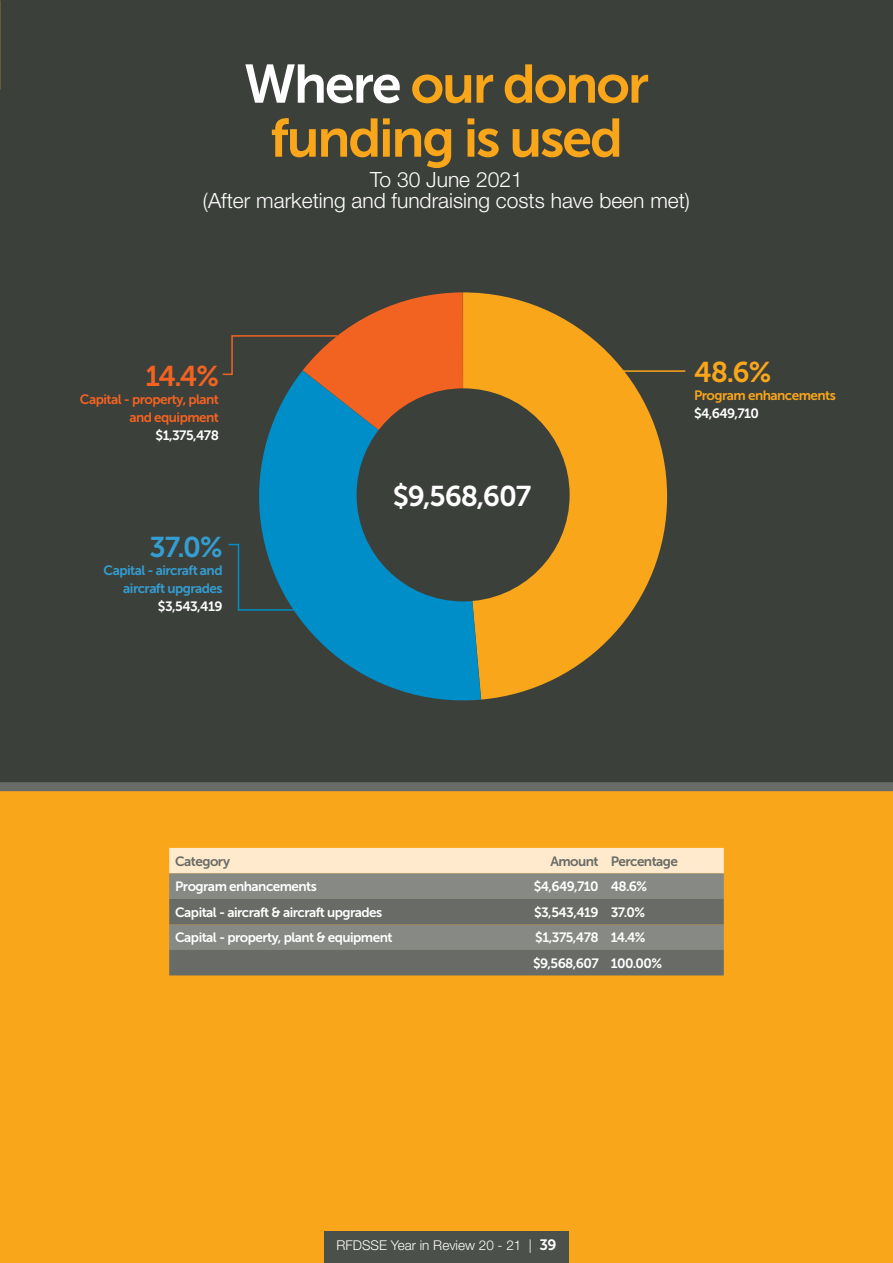
<style>
.page{position:relative;width:893px;height:1263px;background:#fff}
.page>*{position:absolute;margin:0;border:0;box-sizing:border-box;transform-origin:0 0}
.t1{font:54px/54px "Museo Sans 700";letter-spacing:-.04em;color:#faa61a;text-align:center}
.t2{font:28.5px "Museo Sans 700";letter-spacing:-.04em;color:#fff}
.t3{font:28.5px "Museo Sans 700";color:#faa61a}
.t4{font:28.5px "Museo Sans 700";color:#349ed1}
.t5{font:28.5px "Museo Sans 700";color:#f26322}
.t6{font:300 21px/21px "Helvetica Neue LT Pro";color:#fff;text-align:center}
.t7{font:13.5px/25.5px "Museo Sans 700";letter-spacing:-.04em;color:#fff}
.t8{font:13.5px/18px "Museo Sans 700";letter-spacing:-.04em;color:#349ed1;text-align:right}
.t9{font:13.5px/18px "Museo Sans 700";letter-spacing:-.04em;color:#f26322;text-align:right}
.t10{font:300 13.5px "Helvetica Neue LT Pro";color:#fff}
.t11{font:13.5px "Museo Sans 700";letter-spacing:-.04em;color:#686b66}
.t12{font:13.5px "Museo Sans 700";letter-spacing:-.04em;color:#faa61a}
.s1{color:#fff}
.s2{font-family:"Museo Sans 700";font-weight:400;font-size:15px}
</style>
<div class="page">
<div style="left:0;top:0;width:893px;height:796px;background:#3c403b"></div>
<div style="left:0;top:787px;width:893px;height:476px;background:#faa61a"></div>
<svg style="left:169px;top:848px;width:555px;height:127px;background:#929085"></svg>
<svg style="left:228px;top:543px;width:27px;height:68px"></svg>
<hr style="left:586px;top:370px;width:99px;height:2px;background:#faa61a">
<div style="left:0;top:782px;width:893px;height:9px;background:#686b66"></div>
<svg style="left:463px;top:292px;width:204px;height:408px;fill:#faa61a"></svg>
<svg style="left:255px;top:370px;width:226px;height:331px;fill:#008ec8"></svg>
<svg style="left:222px;top:292px;width:241px;height:204px"></svg>
<div style="left:357px;top:388px;width:213px;height:213px;background:#3c403b;border-radius:50%"></div>
<div style="left:324px;top:1231px;width:244px;height:32px;background:#4c504a"></div>
<h1 class="t1" style="left:244px;top:57px;width:407px"><span class="s1">Where</span> our donor funding is used</h1>
<h3 class="t6" style="left:203px;top:168px;width:488px">To 30 June 2021<br>(After marketing and fundraising costs have been met)</h3>
<h2 class="t5" style="left:145px;top:360px;width:75px">14.4%</h2>
<p class="t9" style="left:80px;top:390px;width:140px">Capital - property, plant and equipment</p>
<p class="t7" style="left:155px;top:422px;width:65px">$1,375,478</p>
<h2 class="t4" style="left:150px;top:531px;width:74px">37.0%</h2>
<p class="t8" style="left:104px;top:561px;width:120px">Capital - aircraft and aircraft upgrades</p>
<p class="t7" style="left:158px;top:593px;width:66px">$3,543,419</p>
<h2 class="t2" style="left:393px;top:480px;width:140px">$9,568,607</h2>
<h2 class="t3" style="left:694px;top:356px;width:79px">48.6%</h2>
<p class="t12" style="left:694px;top:387px;width:143px">Program enhancements</p>
<p class="t7" style="left:694px;top:400px;width:66px">$4,649,710</p>
<p class="t11" style="left:175px;top:853px;width:56px">Category</p>
<p class="t11" style="left:550px;top:853px;width:129px">Amount Percentage</p>
<p class="t7" style="left:175px;top:874px;width:143px">Program enhancements</p>
<p class="t7" style="left:534px;top:874px;width:115px">$4,649,710 48.6%</p>
<p class="t7" style="left:175px;top:899px;width:209px">Capital - aircraft &amp; aircraft upgrades</p>
<p class="t7" style="left:534px;top:899px;width:113px">$3,543,419 37.0%</p>
<p class="t7" style="left:175px;top:925px;width:219px">Capital - property, plant &amp; equipment</p>
<p class="t7" style="left:533px;top:925px;width:131px">$1,375,478 14.4% $9,568,607 100.00%</p>
<p class="t10" style="left:336px;top:1237px;width:221px">RFDSSE Year in Review 20 - 21 | <span class="s2">39</span></p>
</div>
